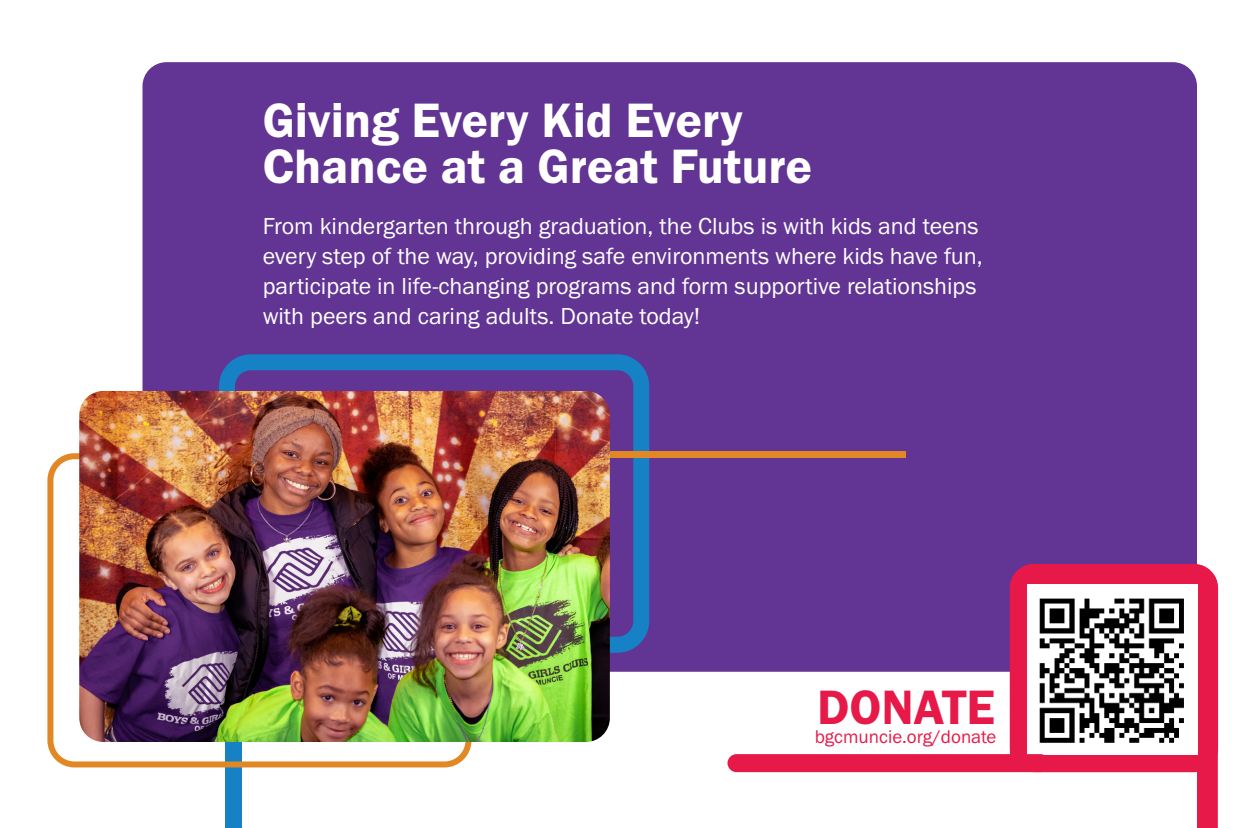
<style>
.page{position:relative;width:1260px;height:828px;background:#fff}
.page>*{position:absolute;margin:0;border:0;box-sizing:border-box;transform-origin:0 0}
.Bodycopy{font:50px/46px "Franklin Gothic URW Dem";color:#fff}
.t1{font:50px "Franklin Gothic URW Dem";color:#e71949}
.Bodycopy-2{font:24px/30px "Franklin Gothic URW Boo";color:#fff}
.Bodycopy-3{font:19px "Franklin Gothic URW Boo";color:#e71949}
</style>
<div class="page">
<div style="left:142px;top:62px;width:1055px;height:610px;background:#623494;border-radius:24px"></div>
<svg style="left:1197px;top:753px;width:21px;height:75px"></svg>
<div style="left:219px;top:354px;width:430px;height:299px;border:16px solid #1681c4;border-radius:24px"></div>
<div style="left:225px;top:403px;width:16px;height:425px;background:#1681c4"></div>
<div style="left:47px;top:453px;width:424px;height:314px;border:6px solid #e18825;border-radius:24px"></div>
<div style="left:388px;top:451px;width:518px;height:6px;background:#e18825"></div>
<img style="left:79px;top:391px;width:531px;height:351px">
<div style="left:1010px;top:564px;width:208px;height:208px;background:#e71949;border-radius:24px"></div>
<div style="left:1010px;top:747px;width:16px;height:24px;background:#e71949"></div>
<img style="left:1027px;top:584px;width:170px;height:170px">
<div style="left:727px;top:754px;width:322px;height:18px;background:#e71949;border-radius:9px"></div>
<p class="Bodycopy" style="left:263px;top:97px;width:551px">Giving Every Kid Every<br>Chance at a Great Future</p>
<p class="Bodycopy-2" style="left:263px;top:211px;width:721px">From kindergarten through graduation, the Clubs is with kids and teens every step of the way, providing safe environments where kids have fun, participate in life-changing programs and form supportive relationships with peers and caring adults. Donate today!</p>
<p class="t1" style="left:817px;top:677px;width:179px">DONATE</p>
<p class="Bodycopy-3" style="left:815px;top:725px;width:183px">bgcmuncie.org/donate</p>
</div>
